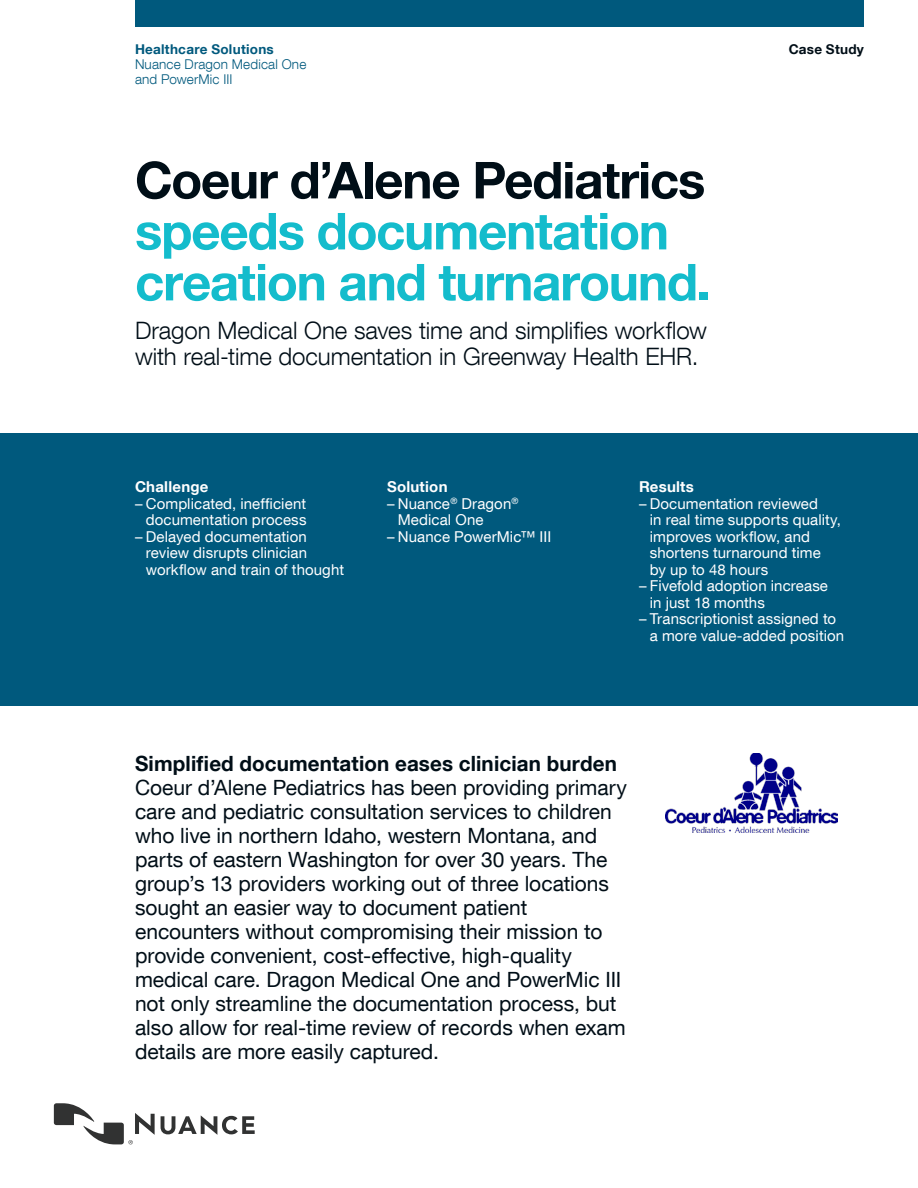
<style>
.page{position:relative;width:918px;height:1188px;background:#fff}
.page>*{position:absolute;margin:0;border:0;box-sizing:border-box;transform-origin:0 0}
.Headline_34_34{font:700 51px/51px "Helvetica Neue LT Com";letter-spacing:-.025em;color:#14bccc}
.Subhead_16_17{font:300 24px/25.5px "Helvetica Neue LT Com";color:#000e17}
.Intro_Text_14_16{font:21px/24px "Helvetica Neue LT Com";color:#000e17}
.Intro_Text_14_16-2{font:700 21px "Helvetica Neue LT Com";letter-spacing:.005em;color:#000e17}
.t1{font:15px/16.5px "Helvetica Neue LT Com";letter-spacing:.005em;color:#fff}
.Front_Box__Head_10_1{font:700 15px "Helvetica Neue LT Com";letter-spacing:.015em;color:#fff}
.Front_Box__Bullet_10{font:700 15px "Helvetica Neue LT Com";letter-spacing:.015em;color:#fff}
.Body_Text_9_11{font:300 13.5px/15px "Helvetica Neue LT Com";letter-spacing:.01em;color:#00597d}
.Business_Unit_Name_9{font:700 13.5px "Helvetica Neue LT Com";letter-spacing:.02em;color:#00597d}
.Document_Name_9_9{font:700 13.5px "Helvetica Neue LT Com";letter-spacing:.02em;color:#000e17}
.s1{color:#000e17}
</style>
<div class="page">
<div style="left:135px;top:0;width:729px;height:27px;background:#00597d"></div>
<svg style="left:161px;top:1115px;width:94px;height:20px"></svg>
<svg style="left:54px;top:1103px;width:101px;height:41px"></svg>
<div style="left:0;top:433px;width:918px;height:273px;background:#00597d"></div>
<img style="left:665px;top:753px;width:173px;height:79px">
<p class="Business_Unit_Name_9" style="left:135px;top:41px;width:140px">Healthcare Solutions</p>
<p class="Document_Name_9_9" style="left:789px;top:41px;width:77px">Case Study</p>
<p class="Body_Text_9_11" style="left:135px;top:57px;width:173px">Nuance Dragon Medical One and PowerMic III</p>
<p class="Headline_34_34" style="left:135px;top:153px;width:578px"><span class="s1">Coeur d’Alene Pediatrics </span>speeds documentation creation and turnaround.</p>
<p class="Subhead_16_17" style="left:135px;top:318px;width:574px">Dragon Medical One saves time and simplifies workflow with real-time documentation in Greenway Health EHR.</p>
<p class="Front_Box__Head_10_1" style="left:135px;top:477px;width:75px">Challenge</p>
<p class="t1" style="left:135px;top:495px;width:173px;text-align:right">– Complicated, inefficient documentation process</p>
<p class="t1" style="left:146px;top:528px;width:200px;text-indent:-11px">– Delayed documentation review disrupts clinician workflow and train of thought</p>
<p class="Front_Box__Bullet_10" style="left:387px;top:477px;width:62px">Solution</p>
<p class="t1" style="left:398px;top:495px;width:122px;text-indent:-11px">– Nuance<sup>®</sup> Dragon<sup>®<br></sup>Medical One</p>
<p class="t1" style="left:387px;top:528px;width:166px">– Nuance PowerMic™ III</p>
<p class="Front_Box__Head_10_1" style="left:639px;top:477px;width:56px">Results</p>
<p class="t1" style="left:650px;top:495px;width:193px;text-indent:-11px">– Documentation reviewed<br>in real time supports quality, improves workflow, and shortens turnaround time<br>by up to 48 hours</p>
<p class="t1" style="left:650px;top:577px;width:180px;text-indent:-11px">– Fivefold adoption increase in just 18 months</p>
<p class="t1" style="left:650px;top:610px;width:196px;text-indent:-11px">– Transcriptionist assigned to a more value-added position</p>
<p class="Intro_Text_14_16-2" style="left:135px;top:750px;width:484px">Simplified documentation eases clinician burden</p>
<p class="Intro_Text_14_16" style="left:135px;top:775px;width:493px">Coeur d’Alene Pediatrics has been providing primary care and pediatric consultation services to children who live in northern Idaho, western Montana, and parts of eastern Washington for over 30 years. The group’s 13 providers working out of three locations sought an easier way to document patient encounters without compromising their mission to provide convenient, cost-effective, high-quality medical care. Dragon Medical One and PowerMic III not only streamline the documentation process, but also allow for real-time review of records when exam details are more easily captured.</p>
</div>
